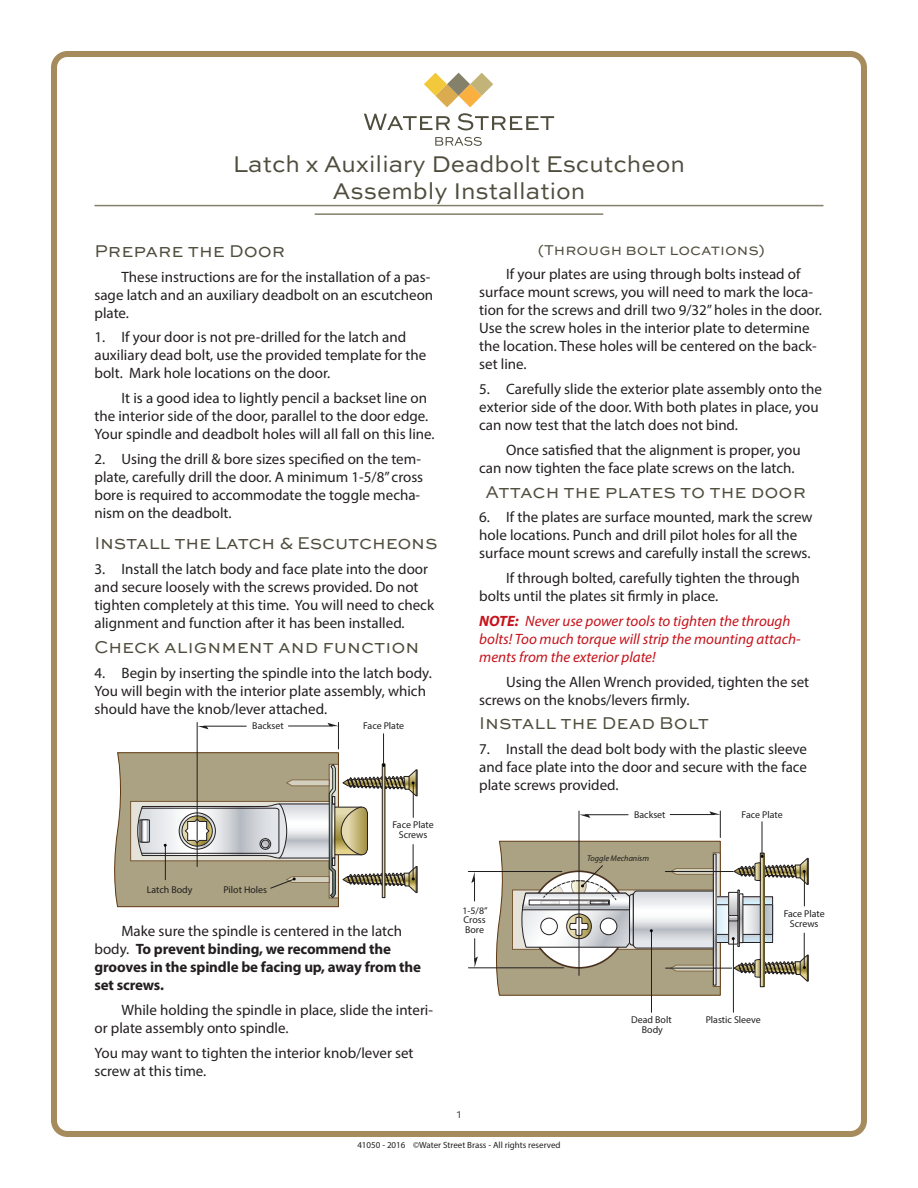
<style>
.page{position:relative;width:918px;height:1188px;background:#fff}
.page>*{position:absolute;margin:0;border:0;box-sizing:border-box;transform-origin:0 0}
.t1{font:24px/27.8px "Sweet Sans";color:#4f4d3d;text-align:center}
.Body_Text{font:18px "Sweet Sans SC";color:#4f4d3d}
.Sub_Heads{font:18px "Sweet Sans SC";letter-spacing:-.01em;color:#4f4d3d}
.Body_Text-2{font:15px/18px "Myriad Pro";color:#231f20}
.Body_Text-3{font:700 15px/18px "Myriad Pro";letter-spacing:-.01em;color:#231f20}
.Body_Text-4{font:italic 15px/18px "Myriad Pro";color:#c6131b}
.Body_Text-5{font:15px "Sweet Sans SC";color:#4f4d3d}
.Sub_Heads-2{font:12px "Sweet Sans SC";color:#4f4d3d}
.t2{font:9.9px/9.9px "Myriad Pro";color:#211e1e;text-align:center}
.t3{font:9px "Myriad Pro";color:#231f20}
.t4{font:italic 8.25px "Myriad Pro";color:#211e1e}
.s1{font-weight:400}
.s2{font-weight:700}
</style>
<div class="page">
<svg style="left:364px;top:114px;width:86px;height:16px"></svg>
<svg style="left:457px;top:113px;width:97px;height:17px"></svg>
<svg style="left:435px;top:137px;width:47px;height:9px"></svg>
<svg style="left:424px;top:73px;width:69px;height:34px"></svg>
<div style="left:51px;top:51px;width:816px;height:1086px;border:6px solid #a68c5c;border-radius:14px"></div>
<hr style="left:94px;top:205px;width:730px;height:1px;background:#858069">
<hr style="left:315px;top:213px;width:288px;height:2px;background:#858069">
<svg style="left:114px;top:722px;width:304px;height:186px"></svg>
<hr style="left:804px;top:872px;width:1px;height:34px;background:#211e1e">
<hr style="left:804px;top:933px;width:1px;height:35px;background:#211e1e">
<svg style="left:721px;top:898px;width:50px;height:43px"></svg>
<div style="left:713px;top:896px;width:60px;height:47px;border:1px solid #231f20"></div>
<svg style="left:721px;top:906px;width:50px;height:27px"></svg>
<div style="left:713px;top:904px;width:60px;height:31px;border:1px solid #231f20"></div>
<div style="left:760px;top:853px;width:4px;height:134px;border:1px solid #231f20"></div>
<svg style="left:734px;top:955px;width:75px;height:27px"></svg>
<div style="left:738px;top:890px;width:2px;height:57px;border:1px solid #231f20"></div>
<svg style="left:730px;top:896px;width:6px;height:46px"></svg>
<div style="left:728px;top:892px;width:10px;height:52px;border:1px solid #231f20"></div>
<div style="left:739px;top:894px;width:4px;height:49px;border:1px solid #231f20"></div>
<svg style="left:730px;top:917px;width:6px;height:2px"></svg>
<div style="left:728px;top:915px;width:10px;height:6px;border:1px solid #231f20"></div>
<hr style="left:733px;top:939px;width:1px;height:73px;background:#211e1e">
<hr style="left:762px;top:822px;width:1px;height:34px;background:#211e1e">
<svg style="left:733px;top:855px;width:76px;height:30px"></svg>
<hr style="left:651px;top:931px;width:1px;height:81px;background:#211e1e">
<hr style="left:665px;top:871px;width:68px;height:1px;background:#211e1e">
<hr style="left:666px;top:968px;width:66px;height:1px;background:#211e1e">
<svg style="left:492px;top:811px;width:229px;height:185px"></svg>
<hr style="left:468px;top:871px;width:94px;height:1px;background:#211e1e">
<hr style="left:468px;top:968px;width:96px;height:1px;background:#211e1e">
<svg style="left:474px;top:939px;width:4px;height:29px"></svg>
<svg style="left:471px;top:872px;width:4px;height:29px"></svg>
<h1 class="t1" style="left:233px;top:151px;width:454px">Latch x Auxiliary Deadbolt Escutcheon<br>Assembly Installation</h1>
<p class="Body_Text" style="left:94px;top:241px;width:192px">Prepare the Door</p>
<p class="Body_Text-2" style="left:94px;top:267px;width:340px;text-indent:27px">These instructions are for the installation of a pas&shy;sage latch and an auxiliary deadbolt on an escutcheon plate.</p>
<p class="Body_Text-2" style="left:94px;top:328px;width:333px">1. If your door is not pre-drilled for the latch and auxiliary dead bolt, use the provided template for the bolt. Mark hole locations on the door.</p>
<p class="Body_Text-2" style="left:94px;top:389px;width:342px;text-indent:27px">It is a good idea to lightly pencil a backset line on the interior side of the door, parallel to the door edge.<br>Your spindle and deadbolt holes will all fall on this line.</p>
<p class="Body_Text-2" style="left:94px;top:450px;width:330px">2. Using the drill &amp; bore sizes specified on the tem&shy;plate, carefully drill the door. A minimum 1-5/8” cross bore is required to accommodate the toggle mecha&shy;nism on the deadbolt.</p>
<p class="Sub_Heads" style="left:94px;top:533px;width:345px">Install the Latch &amp; Escutcheons</p>
<p class="Body_Text-2" style="left:94px;top:560px;width:341px">3. Install the latch body and face plate into the door and secure loosely with the screws provided. Do not tighten completely at this time. You will need to check alignment and function after it has been installed.</p>
<p class="Body_Text" style="left:94px;top:637px;width:326px">Check alignment and function</p>
<p class="Body_Text-2" style="left:94px;top:663px;width:339px">4. Begin by inserting the spindle into the latch body.<br>You will begin with the interior plate assembly, which should have the knob/lever attached.</p>
<p class="t2" style="left:252px;top:721px;width:33px">Backset</p>
<p class="t2" style="left:147px;top:884px;width:47px">Latch Body</p>
<p class="t2" style="left:224px;top:884px;width:45px">Pilot Holes</p>
<p class="t2" style="left:363px;top:721px;width:43px">Face Plate</p>
<p class="t2" style="left:393px;top:820px;width:43px">Face Plate<br>Screws</p>
<p class="Body_Text-3" style="left:94px;top:922px;width:328px;text-indent:27px"><span class="s1">Make sure the spindle is centered in the latch body.</span> To prevent binding, we recommend the grooves in the spindle be facing up, away from the set screws.</p>
<p class="Body_Text-2" style="left:94px;top:1001px;width:340px;text-indent:27px">While holding the spindle in place, slide the interi&shy;or plate assembly onto spindle.</p>
<p class="Body_Text-2" style="left:94px;top:1044px;width:321px">You may want to tighten the interior knob/lever set screw at this time.</p>
<p class="Body_Text-5" style="left:538px;top:241px;width:228px">(Through bolt locations)</p>
<p class="Body_Text-2" style="left:479px;top:265px;width:344px;text-indent:27px">If your plates are using through bolts instead of surface mount screws, you will need to mark the loca&shy;tion for the screws and drill two 9/32” holes in the door.<br>Use the screw holes in the interior plate to determine the location. These holes will be centered on the back&shy;set line.</p>
<p class="Body_Text-2" style="left:479px;top:380px;width:344px">5. Carefully slide the exterior plate assembly onto the exterior side of the door. With both plates in place, you can now test that the latch does not bind.</p>
<p class="Body_Text-2" style="left:479px;top:441px;width:323px;text-indent:27px">Once satisfied that the alignment is proper, you can now tighten the face plate screws on the latch.</p>
<p class="Body_Text" style="left:486px;top:481px;width:322px">Attach the plates to the door</p>
<p class="Body_Text-2" style="left:479px;top:508px;width:335px">6. If the plates are surface mounted, mark the screw hole locations. Punch and drill pilot holes for all the surface mount screws and carefully install the screws.</p>
<p class="Body_Text-2" style="left:479px;top:569px;width:322px;text-indent:27px">If through bolted, carefully tighten the through bolts until the plates sit firmly in place.</p>
<p class="Body_Text-4" style="left:479px;top:612px;width:323px"><span class="s2">NOTE:</span> Never use power tools to tighten the through bolts! Too much torque will strip the mounting attach&shy;ments from the exterior plate!</p>
<p class="Body_Text-2" style="left:479px;top:672px;width:332px;text-indent:27px">Using the Allen Wrench provided, tighten the set screws on the knobs/levers firmly.</p>
<p class="Body_Text" style="left:479px;top:713px;width:231px">Install the Dead Bolt</p>
<p class="Body_Text-2" style="left:479px;top:740px;width:329px;text-align:justify">7. Install the dead bolt body with the plastic sleeve and face plate into the door and secure with the face plate screws provided.</p>
<p class="t2" style="left:462px;top:905px;width:27px;text-align:left">1-5/8”<br>Cross<br>Bore</p>
<p class="Sub_Heads-2" style="left:457px;top:1108px;width:6px">1</p>
<p class="t2" style="left:634px;top:810px;width:33px">Backset</p>
<p class="t4" style="left:587px;top:853px;width:63px">Toggle Mechanism</p>
<p class="t2" style="left:742px;top:810px;width:43px">Face Plate</p>
<p class="t2" style="left:784px;top:909px;width:43px">Face Plate<br>Screws</p>
<p class="t2" style="left:631px;top:1015px;width:42px">Dead Bolt</p>
<p class="t2" style="left:706px;top:1015px;width:57px">Plastic Sleeve</p>
<p class="t2" style="left:642px;top:1025px;width:23px">Body</p>
<p class="t3" style="left:357px;top:1140px;width:205px">41050 - 2016 ©Water Street Brass - All rights reserved</p>
</div>
